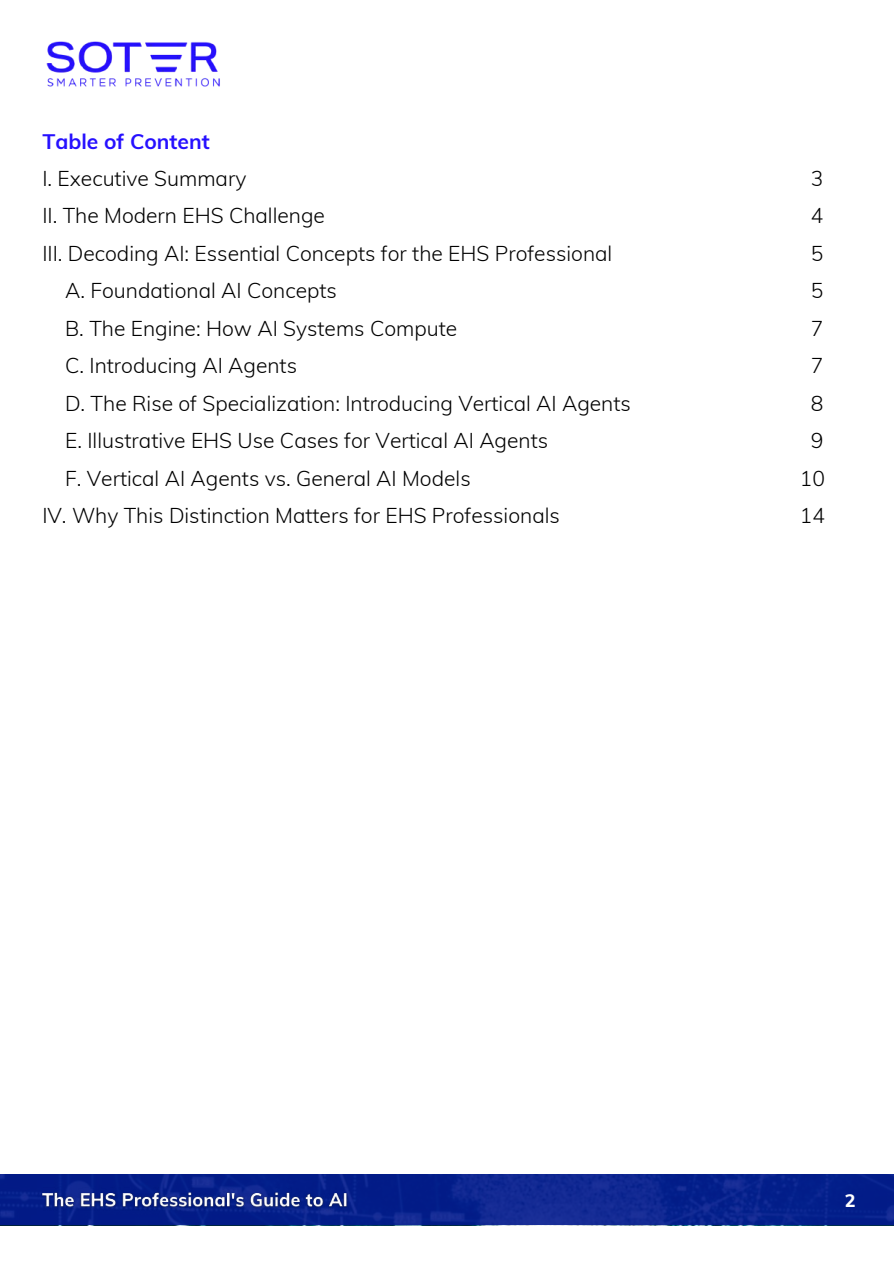
<style>
.page{position:relative;width:894px;height:1264px;background:#fff}
.page>*{position:absolute;margin:0;border:0;box-sizing:border-box;transform-origin:0 0}
.t1{font:300 21px/37.3px "Mulish";color:#000;text-align:center}
.t2{font:700 21px "Mulish";color:#2610ff}
.t3{font:800 18px "Mulish";color:#fff}
</style>
<div class="page">
<img style="left:46px;top:41px;width:174px;height:46px">
<svg style="left:0;top:1174px;width:893px;height:51px;background:#08218c"></svg>
<img style="left:38px;top:1187px;width:314px;height:26px">
<p class="t2" style="left:42px;top:128px;width:169px">Table of Content</p>
<p class="t1" style="left:42px;top:159px;width:205px">I. Executive Summary</p>
<p class="t1" style="left:42px;top:197px;width:284px">II. The Modern EHS Challenge</p>
<p class="t1" style="left:42px;top:234px;width:571px">III. Decoding AI: Essential Concepts for the EHS Professional</p>
<p class="t1" style="left:65px;top:272px;width:273px">A. Foundational AI Concepts</p>
<p class="t1" style="left:65px;top:309px;width:393px">B. The Engine: How AI Systems Compute</p>
<p class="t1" style="left:65px;top:346px;width:233px">C. Introducing AI Agents</p>
<p class="t1" style="left:65px;top:384px;width:567px">D. The Rise of Specialization: Introducing Vertical AI Agents</p>
<p class="t1" style="left:65px;top:421px;width:484px">E. Illustrative EHS Use Cases for Vertical AI Agents</p>
<p class="t1" style="left:65px;top:459px;width:407px">F. Vertical AI Agents vs. General AI Models</p>
<p class="t1" style="left:42px;top:496px;width:519px">IV. Why This Distinction Matters for EHS Professionals</p>
<p class="t1" style="left:799px;top:160px;width:27px">3<br>4<br>5<br>5<br>7<br>7<br>8<br>9<br>10<br>14</p>
<p class="t3" style="left:844px;top:1188px;width:12px">2</p>
</div>
